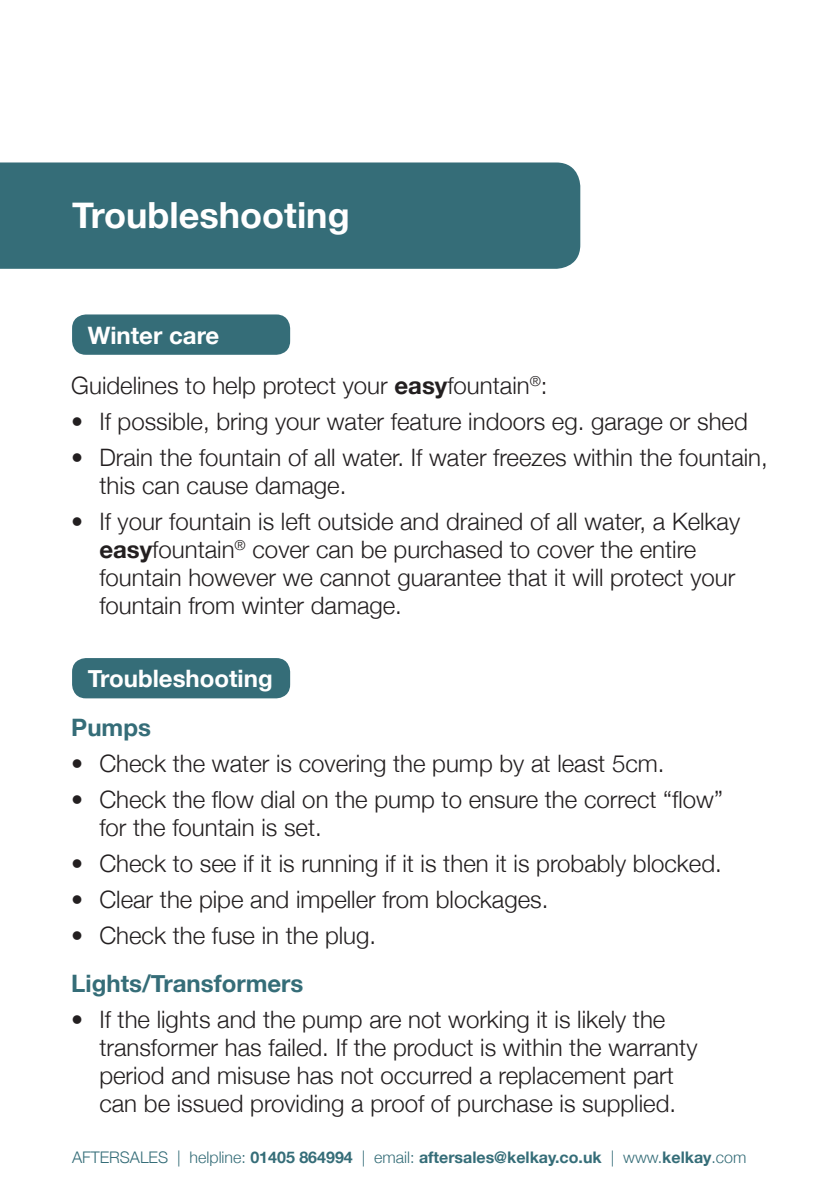
<style>
.page{position:relative;width:840px;height:1191px;background:#fff}
.page>*{position:absolute;margin:0;border:0;box-sizing:border-box;transform-origin:0 0}
.t1{font:700 36px "Helvetica Neue";color:#fff}
.t2{font:300 24px/28px "Helvetica Neue";color:#231f20}
.t3{font:700 24px "Helvetica Neue";color:#356d78}
.t4{font:700 24px "Helvetica Neue";color:#fff}
.t5{font:700 16px "Helvetica Neue";color:#356d78}
.s1{font-weight:700;color:#fff}
.s2{font-weight:700}
.s3{font-weight:300}
</style>
<div class="page">
<div style="left:72px;top:658px;width:218px;height:40px;background:#356d78;border-radius:14px"></div>
<div style="left:72px;top:314px;width:218px;height:41px;background:#356d78;border-radius:14px"></div>
<div style="left:0;top:162px;width:580px;height:107px;background:#356d78"></div>
<h1 class="t1" style="left:72px;top:187px;width:279px">Troubleshooting</h1>
<p class="t2" style="left:71px;top:308px;width:477px;line-height:50.2px;text-indent:16px"><span class="s1">Winter care<br></span>Guidelines to help protect your <span class="s2">easy</span>fountain<sup>®</sup>:</p>
<p class="t2" style="left:71px;top:405px;width:677px">• If possible, bring your water feature indoors eg. garage or shed</p>
<p class="t2" style="left:99px;top:441px;width:669px;text-indent:-28px">• Drain the fountain of all water. If water freezes within the fountain, this can cause damage.</p>
<p class="t2" style="left:99px;top:505px;width:642px;text-indent:-28px">• If your fountain is left outside and drained of all water, a Kelkay <span class="s2">easy</span>fountain<sup>®</sup> cover can be purchased to cover the entire fountain however we cannot guarantee that it will protect your fountain from winter damage.</p>
<p class="t4" style="left:88px;top:660px;width:186px">Troubleshooting</p>
<p class="t3" style="left:71px;top:708px;width:81px">Pumps</p>
<p class="t2" style="left:71px;top:747px;width:594px">• Check the water is covering the pump by at least 5cm.</p>
<p class="t2" style="left:99px;top:783px;width:624px;text-indent:-28px">• Check the flow dial on the pump to ensure the correct “flow” for the fountain is set.</p>
<p class="t2" style="left:71px;top:847px;width:651px">• Check to see if it is running if it is then it is probably blocked.</p>
<p class="t2" style="left:71px;top:883px;width:478px">• Clear the pipe and impeller from blockages.</p>
<p class="t2" style="left:71px;top:919px;width:306px">• Check the fuse in the plug.</p>
<p class="t3" style="left:71px;top:964px;width:233px">Lights/Transformers</p>
<p class="t2" style="left:99px;top:1003px;width:599px;text-indent:-28px">• If the lights and the pump are not working it is likely the transformer has failed. If the product is within the warranty period and misuse has not occurred a replacement part can be issued providing a proof of purchase is supplied.</p>
<p class="t5" style="left:72px;top:1144px;width:675px"><span class="s3">AFTERSALES | helpline:</span> 01405 864994 <span class="s3">| email:</span> aftersales@kelkay.co.uk <span class="s3">| www.</span>kelkay<span class="s3">.com</span></p>
</div>
